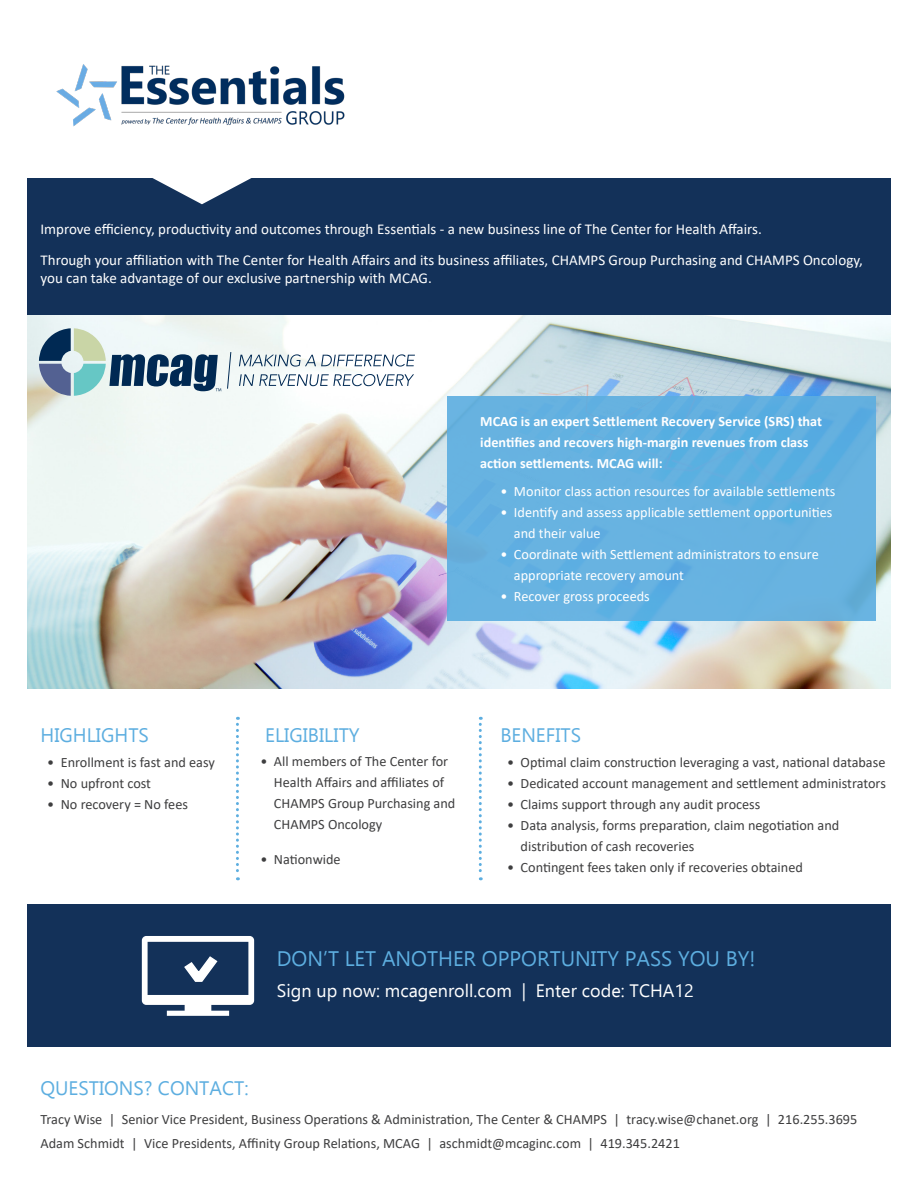
<style>
.page{position:relative;width:918px;height:1188px;background:#fff}
.page>*{position:absolute;margin:0;border:0;box-sizing:border-box;transform-origin:0 0}
.t1{font:21px "Ebrima";color:#5daee0}
.t2{font:19.5px "Ebrima";color:#5daee0}
.t3{font:18px "Ebrima";color:#fff}
.t4{font:15px/18px "Calibri";color:#fff}
.t5{font:14.25px/21px "Calibri";color:#3e3e3f}
.t6{font:14.25px/21px "Calibri";color:#fff}
.t7{font:700 14.25px/21px "Calibri";color:#fff}
</style>
<div class="page">
<div style="left:27px;top:178px;width:864px;height:143px;background:#133159"></div>
<img style="left:27px;top:315px;width:864px;height:373px">
<svg style="left:152px;top:178px;width:100px;height:26px"></svg>
<div style="left:27px;top:905px;width:864px;height:142px;background:#133159"></div>
<div style="left:447px;top:396px;width:429px;height:225px;background:linear-gradient(to right,#66b2e1,#62b0e0)"></div>
<svg style="left:39px;top:328px;width:182px;height:68px"></svg>
<svg style="left:227px;top:351px;width:5px;height:38px"></svg>
<svg style="left:239px;top:374px;width:175px;height:12px"></svg>
<svg style="left:239px;top:354px;width:176px;height:13px"></svg>
<svg style="left:236px;top:717px;width:3px;height:163px"></svg>
<svg style="left:479px;top:717px;width:3px;height:163px"></svg>
<svg style="left:142px;top:936px;width:112px;height:80px"></svg>
<img style="left:56px;top:64px;width:289px;height:63px">
<p class="t4" style="left:40px;top:219px;width:723px">Improve efficiency, productivity and outcomes through Essentials - a new business line of The Center for Health Affairs.</p>
<p class="t4" style="left:40px;top:251px;width:824px">Through your affiliation with The Center for Health Affairs and its business affiliates, CHAMPS Group Purchasing and CHAMPS Oncology, you can take advantage of our exclusive partnership with MCAG.</p>
<p class="t7" style="left:480px;top:411px;width:343px">MCAG is an expert Settlement Recovery Service (SRS) that identifies and recovers high-margin revenues from class action settlements. MCAG will:</p>
<p class="t6" style="left:500px;top:480px;width:336px">• Monitor class action resources for available settlements</p>
<p class="t6" style="left:514px;top:501px;width:320px;text-indent:-14px">• Identify and assess applicable settlement opportunities and their value</p>
<p class="t6" style="left:514px;top:543px;width:306px;text-indent:-14px">• Coordinate with Settlement administrators to ensure appropriate recovery amount</p>
<p class="t6" style="left:500px;top:585px;width:151px">• Recover gross proceeds</p>
<p class="t2" style="left:40px;top:721px;width:110px">HIGHLIGHTS</p>
<p class="t5" style="left:47px;top:751px;width:169px">• Enrollment is fast and easy</p>
<p class="t5" style="left:47px;top:772px;width:105px">• No upfront cost</p>
<p class="t5" style="left:47px;top:793px;width:142px">• No recovery = No fees</p>
<p class="t2" style="left:265px;top:721px;width:96px">ELIGIBILITY</p>
<p class="t2" style="left:500px;top:721px;width:82px">BENEFITS</p>
<p class="t5" style="left:274px;top:751px;width:183px;text-indent:-14px">• All members of The Center for<br>Health Affairs and affiliates of<br>CHAMPS Group Purchasing and<br>CHAMPS Oncology</p>
<p class="t5" style="left:260px;top:848px;width:82px">• Nationwide</p>
<p class="t5" style="left:507px;top:751px;width:380px">• Optimal claim construction leveraging a vast, national database</p>
<p class="t5" style="left:507px;top:772px;width:380px">• Dedicated account management and settlement administrators</p>
<p class="t5" style="left:507px;top:793px;width:255px">• Claims support through any audit process</p>
<p class="t5" style="left:521px;top:814px;width:320px;text-indent:-14px">• Data analysis, forms preparation, claim negotiation and distribution of cash recoveries</p>
<p class="t5" style="left:507px;top:856px;width:297px">• Contingent fees taken only if recoveries obtained</p>
<p class="t1" style="left:277px;top:943px;width:480px">DON’T LET ANOTHER OPPORTUNITY PASS YOU BY!</p>
<p class="t3" style="left:277px;top:977px;width:419px">Sign up now: mcagenroll.com | Enter code: TCHA12</p>
<p class="t2" style="left:40px;top:1073px;width:210px">QUESTIONS? CONTACT:</p>
<p class="t5" style="left:40px;top:1108px;width:818px">Tracy Wise | Senior Vice President, Business Operations &amp; Administration, The Center &amp; CHAMPS | tracy.wise@chanet.org | 216.255.3695</p>
<p class="t5" style="left:40px;top:1132px;width:641px">Adam Schmidt | Vice Presidents, Affinity Group Relations, MCAG | aschmidt@mcaginc.com | 419.345.2421</p>
</div>
